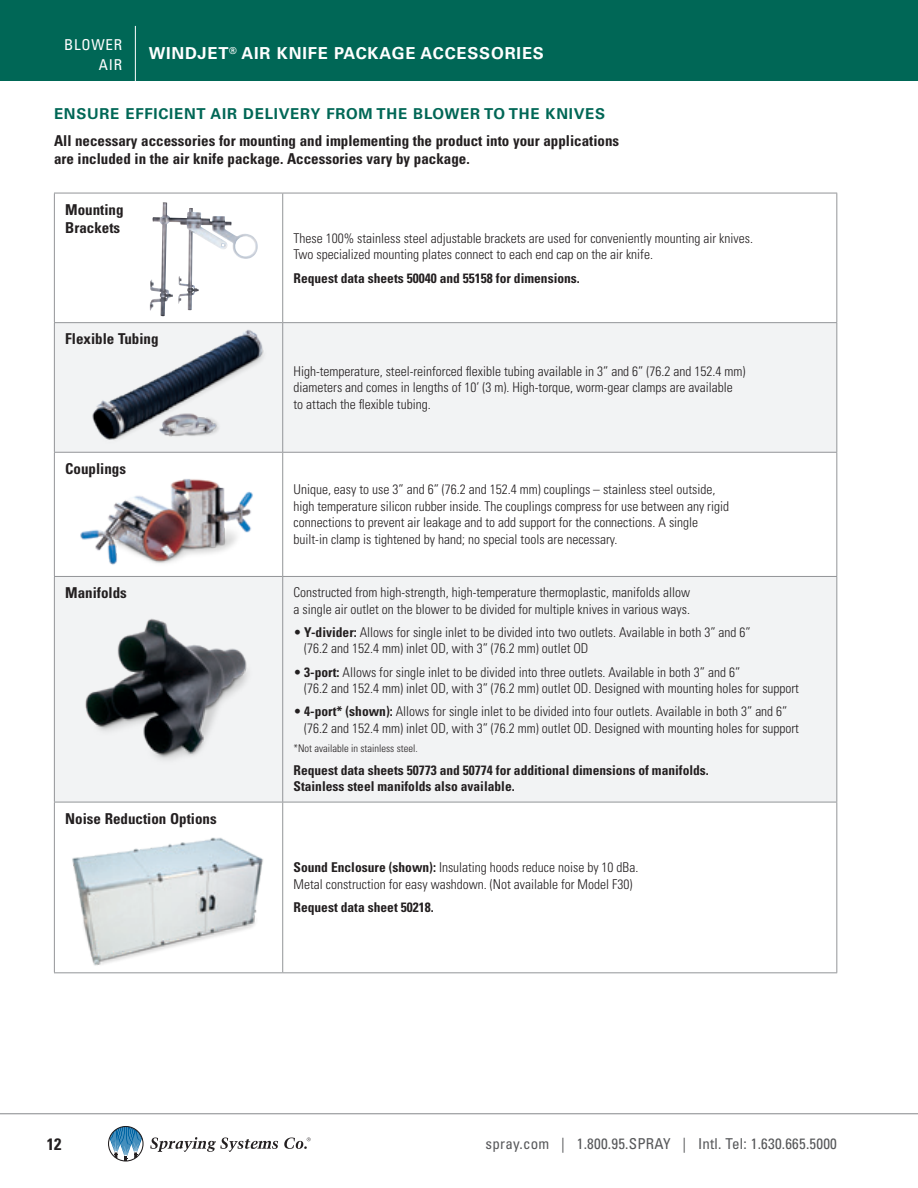
<style>
.page{position:relative;width:918px;height:1188px;background:#fff}
.page>*{position:absolute;margin:0;border:0;box-sizing:border-box;transform-origin:0 0}
.t1{font:700 16.5px "Univers LT Std";letter-spacing:.05em;color:#fff}
.t2{font:700 condensed 16.5px "Univers LT Std";color:#231f20}
.body{font:700 condensed 15px/18px "Univers LT Std";color:#231f20}
.subhead{font:700 15px "Univers LT Std";letter-spacing:.05em;color:#006756}
.t3{font:condensed 15px "Univers LT Std";letter-spacing:.015em;color:#57585a}
.t4{font:condensed 15px/19.5px "Univers LT Std";letter-spacing:.05em;color:#fff;text-align:right}
.t5{font:300 condensed 13.5px/16.5px "Univers LT Std";color:#231f20}
.t6{font:700 condensed 13.5px "Univers LT Std";color:#231f20}
.t7{font:300 condensed 10.5px "Univers LT Std";color:#231f20}
.s1{font-weight:700}
</style>
<div class="page">
<div style="left:0;top:0;width:918px;height:81px;background:#006756"></div>
<hr style="left:0;top:1113px;width:918px;height:1px;background:#939598">
<svg style="left:108px;top:1126px;width:36px;height:36px"></svg>
<svg style="left:150px;top:1137px;width:128px;height:15px"></svg>
<svg style="left:284px;top:1138px;width:27px;height:11px"></svg>
<hr style="left:135px;top:26px;width:1px;height:55px;background:#fff">
<svg style="left:55px;top:323px;width:781px;height:479px;fill:#f2f3f4"></svg>
<hr style="left:54px;top:193px;width:1px;height:129px;background:#939598">
<hr style="left:282px;top:193px;width:1px;height:129px;background:#939598">
<hr style="left:836px;top:193px;width:1px;height:129px;background:#939598">
<hr style="left:54px;top:322px;width:229px;height:1px;background:#939598">
<hr style="left:54px;top:323px;width:1px;height:129px;background:#939598">
<hr style="left:283px;top:322px;width:554px;height:1px;background:#939598">
<hr style="left:282px;top:323px;width:1px;height:129px;background:#939598">
<hr style="left:836px;top:323px;width:1px;height:129px;background:#939598">
<hr style="left:54px;top:452px;width:229px;height:1px;background:#939598">
<hr style="left:54px;top:453px;width:1px;height:123px;background:#939598">
<hr style="left:283px;top:452px;width:554px;height:1px;background:#939598">
<hr style="left:282px;top:453px;width:1px;height:123px;background:#939598">
<hr style="left:836px;top:453px;width:1px;height:123px;background:#939598">
<hr style="left:54px;top:576px;width:229px;height:1px;background:#939598">
<hr style="left:54px;top:577px;width:1px;height:225px;background:#939598">
<hr style="left:283px;top:576px;width:554px;height:1px;background:#939598">
<hr style="left:282px;top:577px;width:1px;height:225px;background:#939598">
<hr style="left:836px;top:577px;width:1px;height:225px;background:#939598">
<hr style="left:54px;top:802px;width:229px;height:1px;background:#939598">
<hr style="left:54px;top:802px;width:1px;height:170px;background:#939598">
<hr style="left:283px;top:802px;width:554px;height:1px;background:#939598">
<hr style="left:282px;top:802px;width:1px;height:170px;background:#939598">
<hr style="left:836px;top:802px;width:1px;height:170px;background:#939598">
<hr style="left:54px;top:972px;width:229px;height:1px;background:#939598">
<hr style="left:283px;top:972px;width:554px;height:1px;background:#939598">
<hr style="left:54px;top:193px;width:229px;height:1px;background:#939598">
<hr style="left:283px;top:193px;width:554px;height:1px;background:#939598">
<img style="left:58px;top:328px;width:223px;height:118px">
<img style="left:150px;top:202px;width:49px;height:115px">
<img style="left:72px;top:837px;width:191px;height:129px">
<img style="left:58px;top:587px;width:223px;height:216px">
<img style="left:64px;top:454px;width:212px;height:127px">
<p class="t4" style="left:64px;top:35px;width:59px">BLOWER<br>AIR</p>
<p class="t1" style="left:149px;top:44px;width:397px">WINDJET<sup>®</sup> AIR KNIFE PACKAGE ACCESSORIES</p>
<p class="subhead" style="left:54px;top:105px;width:553px">ENSURE EFFICIENT AIR DELIVERY FROM THE BLOWER TO THE KNIVES</p>
<p class="body" style="left:54px;top:131px;width:567px">All necessary accessories for mounting and implementing the product into your applications are included in the air knife package. Accessories vary by package.</p>
<p class="body" style="left:65px;top:200px;width:60px">Mounting<br>Brackets</p>
<p class="body" style="left:65px;top:330px;width:95px">Flexible Tubing</p>
<p class="body" style="left:65px;top:460px;width:62px">Couplings</p>
<p class="t5" style="left:294px;top:230px;width:461px">These 100% stainless steel adjustable brackets are used for conveniently mounting air knives.<br>Two specialized mounting plates connect to each end cap on the air knife.</p>
<p class="t6" style="left:294px;top:270px;width:288px">Request data sheets 50040 and 55158 for dimensions.</p>
<p class="t5" style="left:294px;top:363px;width:453px">High-temperature, steel-reinforced flexible tubing available in 3” and 6” (76.2 and 152.4 mm) diameters and comes in lengths of 10’ (3 m). High-torque, worm-gear clamps are available to attach the flexible tubing.</p>
<p class="t5" style="left:294px;top:481px;width:437px">Unique, easy to use 3” and 6” (76.2 and 152.4 mm) couplings – stainless steel outside, high temperature silicon rubber inside. The couplings compress for use between any rigid connections to prevent air leakage and to add support for the connections. A single built-in clamp is tightened by hand; no special tools are necessary.</p>
<p class="body" style="left:65px;top:584px;width:63px">Manifolds</p>
<p class="t5" style="left:294px;top:584px;width:398px">Constructed from high-strength, high-temperature thermoplastic, manifolds allow a single air outlet on the blower to be divided for multiple knives in various ways.</p>
<p class="t5" style="left:304px;top:624px;width:448px;text-indent:-11px">• <span class="s1">Y-divider:</span> Allows for single inlet to be divided into two outlets. Available in both 3” and 6” (76.2 and 152.4 mm) inlet OD, with 3” (76.2 mm) outlet OD</p>
<p class="t5" style="left:304px;top:664px;width:496px;text-indent:-11px">• <span class="s1">3-port:</span> Allows for single inlet to be divided into three outlets. Available in both 3” and 6”<br>(76.2 and 152.4 mm) inlet OD, with 3” (76.2 mm) outlet OD. Designed with mounting holes for support</p>
<p class="t5" style="left:304px;top:703px;width:496px;text-indent:-11px">• <span class="s1">4-port* (shown):</span> Allows for single inlet to be divided into four outlets. Available in both 3” and 6” (76.2 and 152.4 mm) inlet OD, with 3” (76.2 mm) outlet OD. Designed with mounting holes for support</p>
<p class="t7" style="left:294px;top:742px;width:126px">*Not available in stainless steel.</p>
<p class="t6" style="left:294px;top:762px;width:417px">Request data sheets 50773 and 50774 for additional dimensions of manifolds.</p>
<p class="t6" style="left:294px;top:778px;width:223px">Stainless steel manifolds also available.</p>
<p class="body" style="left:65px;top:809px;width:153px">Noise Reduction Options</p>
<p class="t5" style="left:294px;top:859px;width:346px"><span class="s1">Sound Enclosure (shown):</span> Insulating hoods reduce noise by 10 dBa.<br>Metal construction for easy washdown. (Not available for Model F30)</p>
<p class="t6" style="left:294px;top:899px;width:142px">Request data sheet 50218.</p>
<p class="t2" style="left:47px;top:1134px;width:16px">12</p>
<p class="t3" style="left:486px;top:1134px;width:353px">spray.com | 1.800.95.SPRAY | Intl. Tel: 1.630.665.5000</p>
</div>
